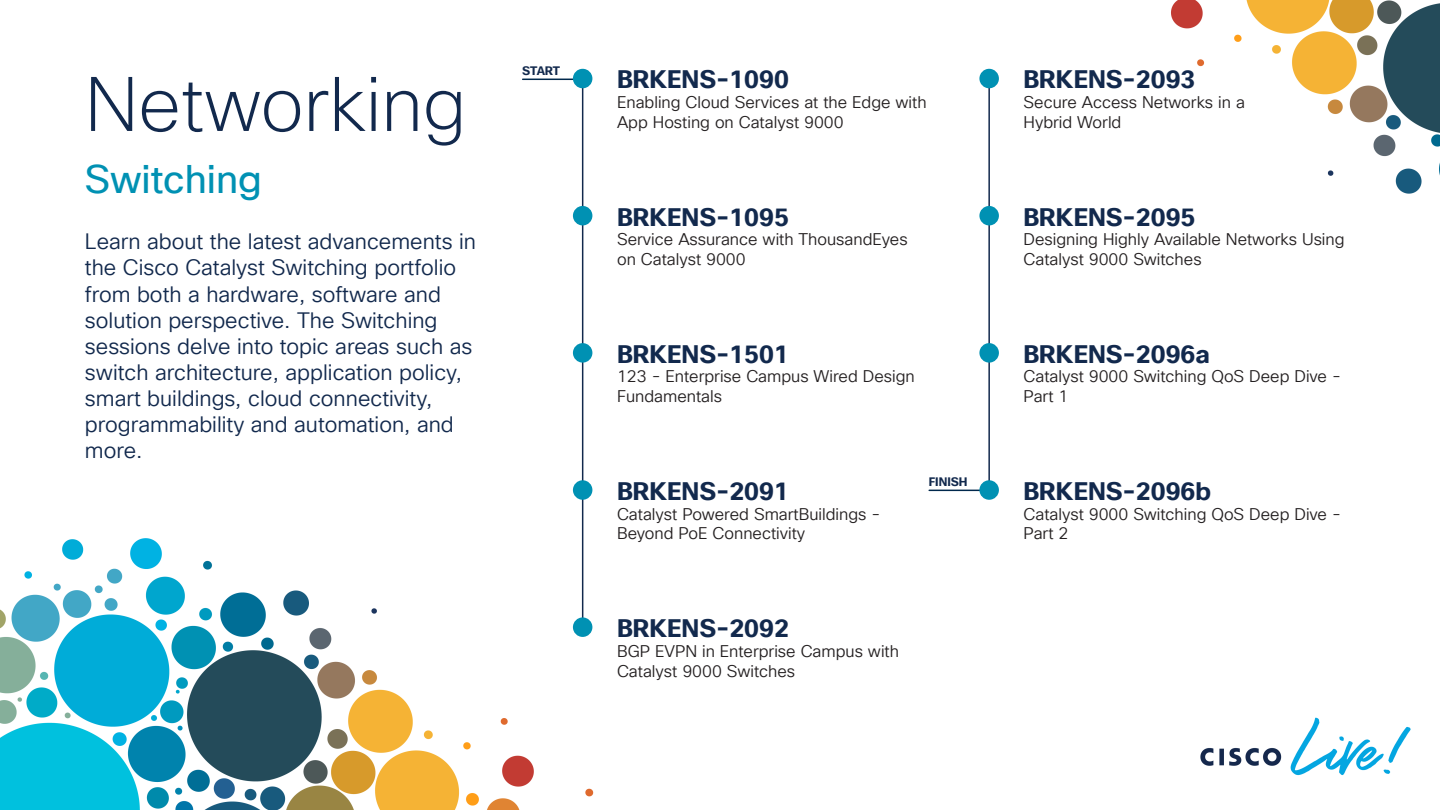
<style>
.page{position:relative;width:1440px;height:810px;background:#fff}
.page>*{position:absolute;margin:0;border:0;box-sizing:border-box;transform-origin:0 0}
.t1{font:200 75px "Cisco Sans TT";color:#12294d}
.t2{font:39px "Cisco Sans TT";color:#0091b3}
.t3{font:700 24.75px "Cisco Sans TT";color:#12294d}
.t4{font:21.75px/26.1px "Cisco Sans TT Light";color:#12294d}
.t5{font:16.5px/19.8px "Cisco Sans TT Light";color:#231f20}
.t6{font:700 12px "Cisco Sans TT";color:#12294d}
</style>
<div class="page">
<img style="left:0;top:0;width:1440px;height:810px">
<hr style="left:582px;top:80px;width:1px;height:542px;background:#12294d">
<div style="left:573px;top:206px;width:19px;height:19px;background:#0091b3;border-radius:50%"></div>
<div style="left:573px;top:343px;width:19px;height:20px;background:#0091b3;border-radius:50%"></div>
<hr style="left:523px;top:79px;width:53px;height:1px;background:#00284c">
<div style="left:573px;top:617px;width:19px;height:20px;background:#0091b3;border-radius:50%"></div>
<div style="left:573px;top:69px;width:19px;height:19px;background:#0091b3;border-radius:50%"></div>
<div style="left:573px;top:480px;width:19px;height:20px;background:#0091b3;border-radius:50%"></div>
<hr style="left:988px;top:80px;width:2px;height:411px;background:#12294d">
<div style="left:979px;top:206px;width:20px;height:19px;background:#0091b3;border-radius:50%"></div>
<div style="left:979px;top:343px;width:20px;height:20px;background:#0091b3;border-radius:50%"></div>
<hr style="left:929px;top:490px;width:54px;height:1px;background:#00284c">
<div style="left:979px;top:69px;width:20px;height:19px;background:#0091b3;border-radius:50%"></div>
<div style="left:979px;top:480px;width:20px;height:20px;background:#0091b3;border-radius:50%"></div>
<p class="t1" style="left:85px;top:56px;width:383px">Networking</p>
<p class="t2" style="left:85px;top:154px;width:179px">Switching</p>
<p class="t4" style="left:85px;top:229px;width:393px">Learn about the latest advancements in the Cisco Catalyst Switching portfolio from both a hardware, software and solution perspective. The Switching sessions delve into topic areas such as switch architecture, application policy, smart buildings, cloud connectivity, programmability and automation, and more.</p>
<p class="t6" style="left:522px;top:63px;width:39px">START</p>
<p class="t3" style="left:617px;top:64px;width:173px">BRKENS-1090</p>
<p class="t5" style="left:617px;top:93px;width:311px">Enabling Cloud Services at the Edge with<br>App Hosting on Catalyst 9000</p>
<p class="t3" style="left:617px;top:201px;width:173px">BRKENS-1095</p>
<p class="t5" style="left:617px;top:230px;width:292px">Service Assurance with ThousandEyes on Catalyst 9000</p>
<p class="t3" style="left:617px;top:338px;width:173px">BRKENS-1501</p>
<p class="t5" style="left:617px;top:367px;width:299px">123 - Enterprise Campus Wired Design<br>Fundamentals</p>
<p class="t3" style="left:617px;top:475px;width:173px">BRKENS-2091</p>
<p class="t5" style="left:617px;top:504px;width:265px">Catalyst Powered SmartBuildings -<br>Beyond PoE Connectivity</p>
<p class="t6" style="left:929px;top:474px;width:40px">FINISH</p>
<p class="t3" style="left:617px;top:612px;width:173px">BRKENS-2092</p>
<p class="t5" style="left:617px;top:642px;width:283px">BGP EVPN in Enterprise Campus with<br>Catalyst 9000 Switches</p>
<p class="t3" style="left:1024px;top:64px;width:173px">BRKENS-2093</p>
<p class="t5" style="left:1024px;top:93px;width:223px">Secure Access Networks in a<br>Hybrid World</p>
<p class="t3" style="left:1024px;top:201px;width:173px">BRKENS-2095</p>
<p class="t5" style="left:1024px;top:230px;width:323px">Designing Highly Available Networks Using<br>Catalyst 9000 Switches</p>
<p class="t3" style="left:1024px;top:338px;width:188px">BRKENS-2096a</p>
<p class="t5" style="left:1024px;top:367px;width:319px">Catalyst 9000 Switching QoS Deep Dive -<br>Part 1</p>
<p class="t3" style="left:1024px;top:475px;width:189px">BRKENS-2096b</p>
<p class="t5" style="left:1024px;top:504px;width:319px">Catalyst 9000 Switching QoS Deep Dive -<br>Part 2</p>
</div>
